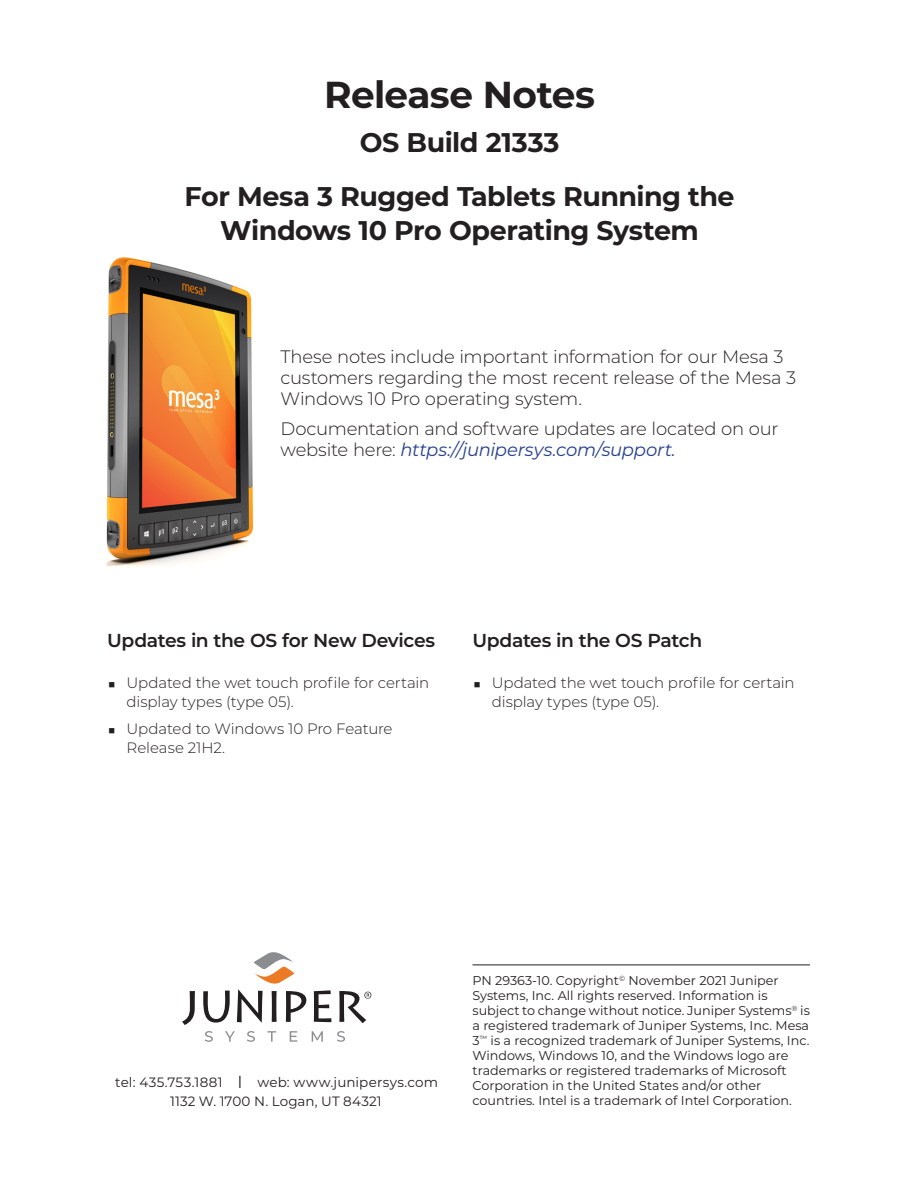
<style>
.page{position:relative;width:918px;height:1188px;background:#fff}
.page>*{position:absolute;margin:0;border:0;box-sizing:border-box;transform-origin:0 0}
.Heading__Main{font:700 37.5px "Montserrat";letter-spacing:-.015em;color:#231f20}
.Subheading_1{font:700 27px "Montserrat";letter-spacing:-.015em;color:#231f20}
.Subheading_2{font:600 18.75px "Montserrat";letter-spacing:-.02em;color:#231f20}
.Text__large{font:300 18px/21px "Montserrat";letter-spacing:-.015em;color:#231f20}
.t1{font:300 15px/18.8px "Montserrat";letter-spacing:-.005em;color:#231f20}
.RF{font:13.5px "Montserrat";letter-spacing:.01em;color:#231f20}
.Copyright_text{font:12.75px/15px "Montserrat";color:#231f20}
.s1{font-weight:400;font-style:italic;color:#253f8e}
.s2{font-size:16.5px}
</style>
<div class="page">
<img style="left:106px;top:257px;width:148px;height:310px">
<svg style="left:182px;top:991px;width:13px;height:34px"></svg>
<svg style="left:203px;top:991px;width:27px;height:32px"></svg>
<svg style="left:237px;top:952px;width:69px;height:71px"></svg>
<svg style="left:314px;top:990px;width:17px;height:32px"></svg>
<svg style="left:339px;top:991px;width:32px;height:32px"></svg>
<svg style="left:205px;top:1031px;width:8px;height:11px"></svg>
<svg style="left:225px;top:1031px;width:10px;height:11px"></svg>
<svg style="left:247px;top:1031px;width:8px;height:11px"></svg>
<svg style="left:267px;top:1031px;width:9px;height:11px"></svg>
<svg style="left:290px;top:1031px;width:7px;height:11px"></svg>
<svg style="left:312px;top:1031px;width:11px;height:11px"></svg>
<svg style="left:337px;top:1031px;width:8px;height:11px"></svg>
<hr style="left:472px;top:965px;width:338px;height:1px;background:#231f20">
<p class="Heading__Main" style="left:324px;top:68px;width:272px">Release Notes</p>
<p class="Subheading_1" style="left:360px;top:123px;width:201px">OS Build 21333</p>
<p class="Subheading_1" style="left:185px;top:177px;width:552px">For Mesa 3 Rugged Tablets Running the</p>
<p class="Subheading_1" style="left:220px;top:211px;width:480px">Windows 10 Pro Operating System</p>
<p class="Text__large" style="left:280px;top:346px;width:517px">These notes include important information for our Mesa 3 customers regarding the most recent release of the Mesa 3<br>Windows 10 Pro operating system.</p>
<p class="Text__large" style="left:280px;top:418px;width:499px">Documentation and software updates are located on our website here: <span class="s1">https://junipersys.com/support.</span></p>
<p class="Subheading_2" style="left:107px;top:627px;width:330px">Updates in the OS for New Devices</p>
<p class="t1" style="left:127px;top:673px;width:304px">Updated the wet touch profile for certain display types (type 05).</p>
<p class="t1" style="left:127px;top:719px;width:267px">Updated to Windows 10 Pro Feature<br>Release 21H2.</p>
<p class="Subheading_2" style="left:472px;top:627px;width:231px">Updates in the OS Patch</p>
<p class="t1" style="left:492px;top:673px;width:304px">Updated the wet touch profile for certain display types (type 05).</p>
<p class="RF" style="left:115px;top:1073px;width:324px">tel: 435.753.1881 <span class="s2">l</span> web: www.junipersys.com</p>
<p class="RF" style="left:170px;top:1092px;width:213px">1132 W. 1700 N. Logan, UT 84321</p>
<p class="Copyright_text" style="left:472px;top:972px;width:339px">PN 29363-10. Copyright<sup>©</sup> November 2021 Juniper Systems, Inc. All rights reserved. Information is subject to change without notice. Juniper Systems<sup>®</sup> is a registered trademark of Juniper Systems, Inc. Mesa 3<sup>™</sup> is a recognized trademark of Juniper Systems, Inc.<br>Windows, Windows 10, and the Windows logo are trademarks or registered trademarks of Microsoft Corporation in the United States and/or other countries. Intel is a trademark of Intel Corporation.</p>
</div>
